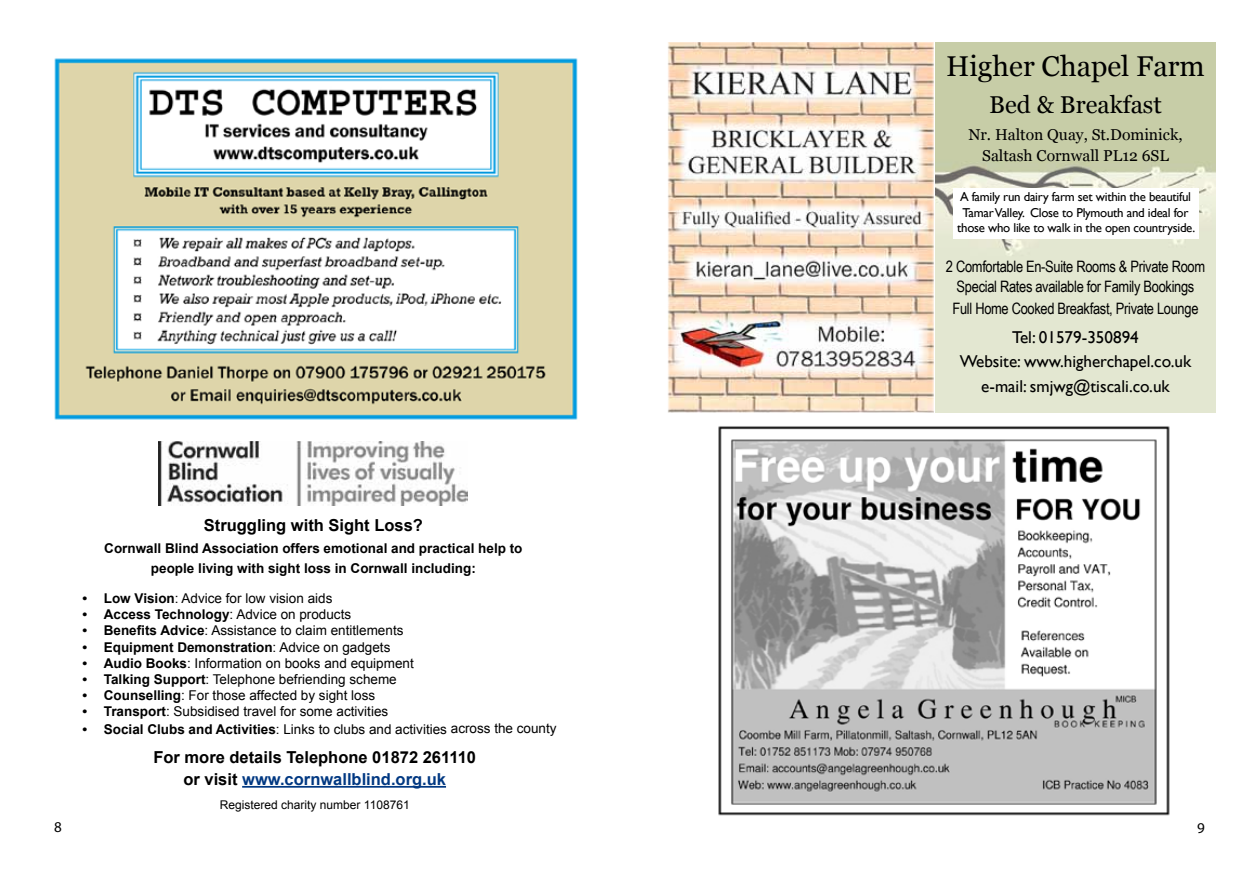
<style>
.page{position:relative;width:1259px;height:893px;background:#fff}
.page>*{position:absolute;margin:0;border:0;box-sizing:border-box;transform-origin:0 0}
.t1{font:28.65px "Georgia";color:#000}
.t2{font:24.3px "Georgia";color:#000}
.t3{font:17.1px/24.6px "Gill Sans";color:#000;text-align:center}
.t4{font:700 16.5px/22.5px "Arial";color:#000;text-align:center}
.t5{font:15.75px/20px "Arial Narrow";letter-spacing:-.02em;color:#000;text-align:center}
.t6{font:15.75px/20.5px "Georgia";color:#000;text-align:center}
.t7{font:15px "Myriad Pro";color:#000}
.t8{font:13.5px "Arial";color:#000}
.t9{font:700 13.5px/19.8px "Arial";color:#000;text-align:center}
.t10{font:12.9px/15.5px "Gill Sans";letter-spacing:-.02em;color:#000;text-align:center}
.t11{font:12px "Arial";color:#000}
.s1{font-weight:700}
.s2{font-weight:400}
.s3{color:#003882}
</style>
<div class="page">
<img style="left:718px;top:426px;width:452px;height:390px">
<img style="left:668px;top:42px;width:265px;height:370px">
<img style="left:935px;top:42px;width:280px;height:370px">
<div style="left:953px;top:188px;width:245px;height:50px;background:#fff"></div>
<hr style="left:242px;top:786px;width:204px;height:2px;background:#003882">
<img style="left:159px;top:441px;width:308px;height:65px">
<img style="left:54px;top:58px;width:524px;height:362px">
<h1 class="t1" style="left:946px;top:50px;width:260px">Higher Chapel Farm</h1>
<h2 class="t2" style="left:989px;top:91px;width:174px">Bed &amp; Breakfast</h2>
<p class="t6" style="left:968px;top:125px;width:216px">Nr. Halton Quay, St.Dominick,<br>Saltash Cornwall PL12 6SL</p>
<p class="t10" style="left:957px;top:189px;width:240px">A family run dairy farm set within the beautiful<br>Tamar Valley. Close to Plymouth and ideal for those who like to walk in the open countryside.</p>
<p class="t4" style="left:204px;top:515px;width:221px">Struggling with Sight Loss?</p>
<p class="t9" style="left:104px;top:539px;width:420px">Cornwall Blind Association offers emotional and practical help to people living with sight loss in Cornwall including:</p>
<p class="t8" style="left:83px;top:589px;width:251px"><span class="s1">• Low Vision</span>: Advice for low vision aids</p>
<p class="t9" style="left:83px;top:605px;width:270px">• Access Technology<span class="s2">: Advice on products</span></p>
<p class="t8" style="left:83px;top:622px;width:322px"><span class="s1">• Benefits Advice</span>: Assistance to claim entitlements</p>
<p class="t9" style="left:83px;top:637px;width:309px">• Equipment Demonstration<span class="s2">: Advice on gadgets</span></p>
<p class="t8" style="left:83px;top:654px;width:333px"><span class="s1">• Audio Books</span>: Information on books and equipment</p>
<p class="t8" style="left:83px;top:670px;width:316px"><span class="s1">• Talking Support</span>: Telephone befriending scheme</p>
<p class="t8" style="left:83px;top:687px;width:294px"><span class="s1">• Counselling</span>: For those affected by sight loss</p>
<p class="t8" style="left:83px;top:703px;width:307px"><span class="s1">• Transport</span>: Subsidised travel for some activities</p>
<p class="t8" style="left:83px;top:721px;width:475px"><span class="s1">• Social Clubs and Activities</span>: Links to clubs and activities across the county</p>
<p class="t4" style="left:153px;top:746px;width:324px">For more details Telephone 01872 261110 or visit <span class="s3">www.cornwallblind.org.uk</span></p>
<p class="t11" style="left:220px;top:797px;width:191px">Registered charity number 1108761</p>
<p class="t5" style="left:946px;top:256px;width:261px">2 Comfortable En-Suite Rooms &amp; Private Room<br>Special Rates available for Family Bookings</p>
<p class="t5" style="left:952px;top:298px;width:247px">Full Home Cooked Breakfast, Private Lounge</p>
<p class="t3" style="left:959px;top:325px;width:233px">Tel: 01579-350894<br>Website: www.higherchapel.co.uk e-mail: smjwg@tiscali.co.uk</p>
<p class="t7" style="left:54px;top:818px;width:9px">8</p>
<p class="t7" style="left:1197px;top:819px;width:9px">9</p>
</div>
